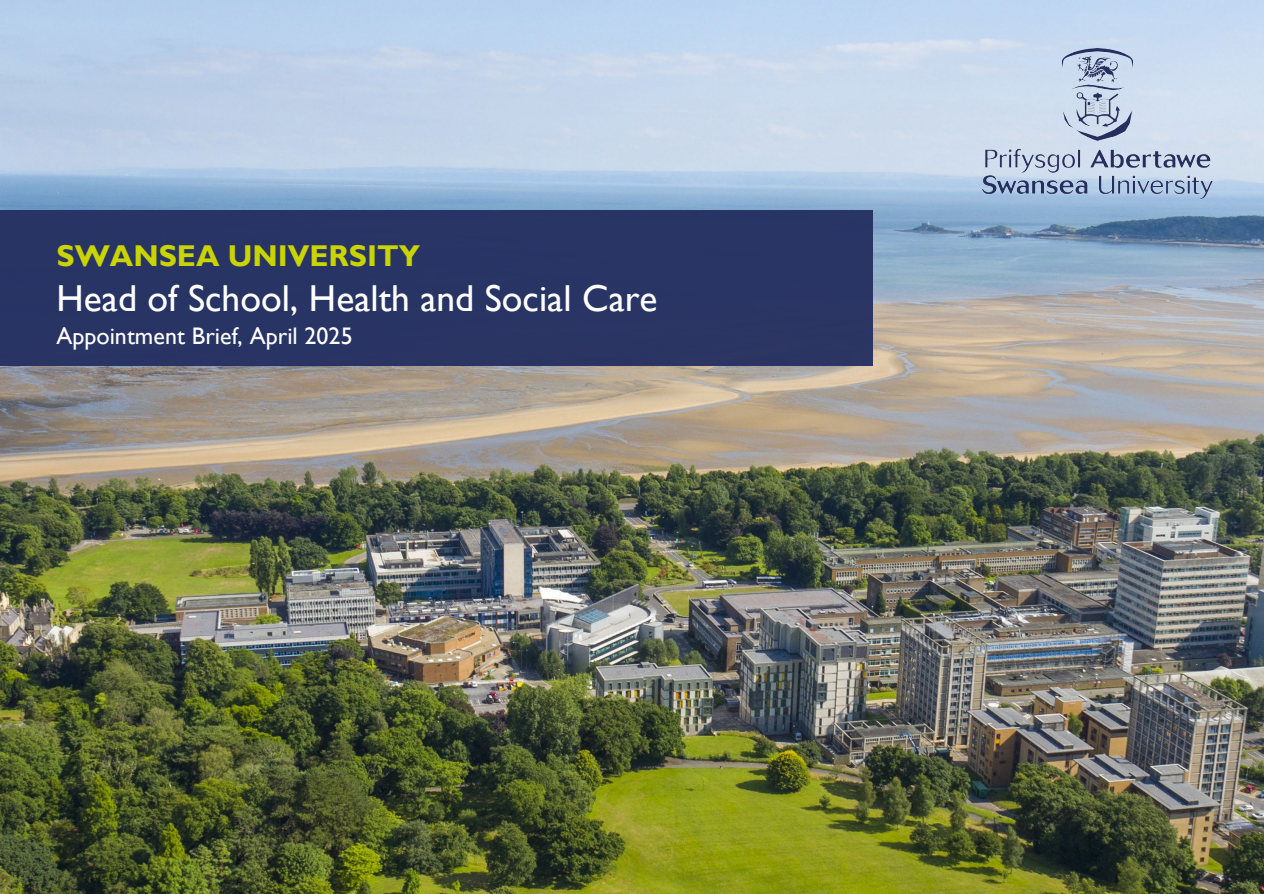
<style>
.page{position:relative;width:1264px;height:894px;background:#fff}
.page>*{position:absolute;margin:0;border:0;box-sizing:border-box;transform-origin:0 0}
.t1{font:37.5px "Gill Sans";color:#fff}
.t2{font:700 30px "Gill Sans";color:#cad400}
.t3{font:24px "Gill Sans";color:#fff}
</style>
<div class="page">
<img style="left:0;top:1px;width:1263px;height:892px">
<img style="left:981px;top:149px;width:231px;height:49px">
<img style="left:1062px;top:49px;width:70px;height:91px">
<div style="left:0;top:210px;width:872px;height:156px;background:#242f60"></div>
<p class="t2" style="left:57px;top:238px;width:365px">SWANSEA UNIVERSITY</p>
<p class="t1" style="left:57px;top:276px;width:602px">Head of School, Health and Social Care</p>
<p class="t3" style="left:56px;top:322px;width:298px">Appointment Brief, April 2025</p>
</div>
